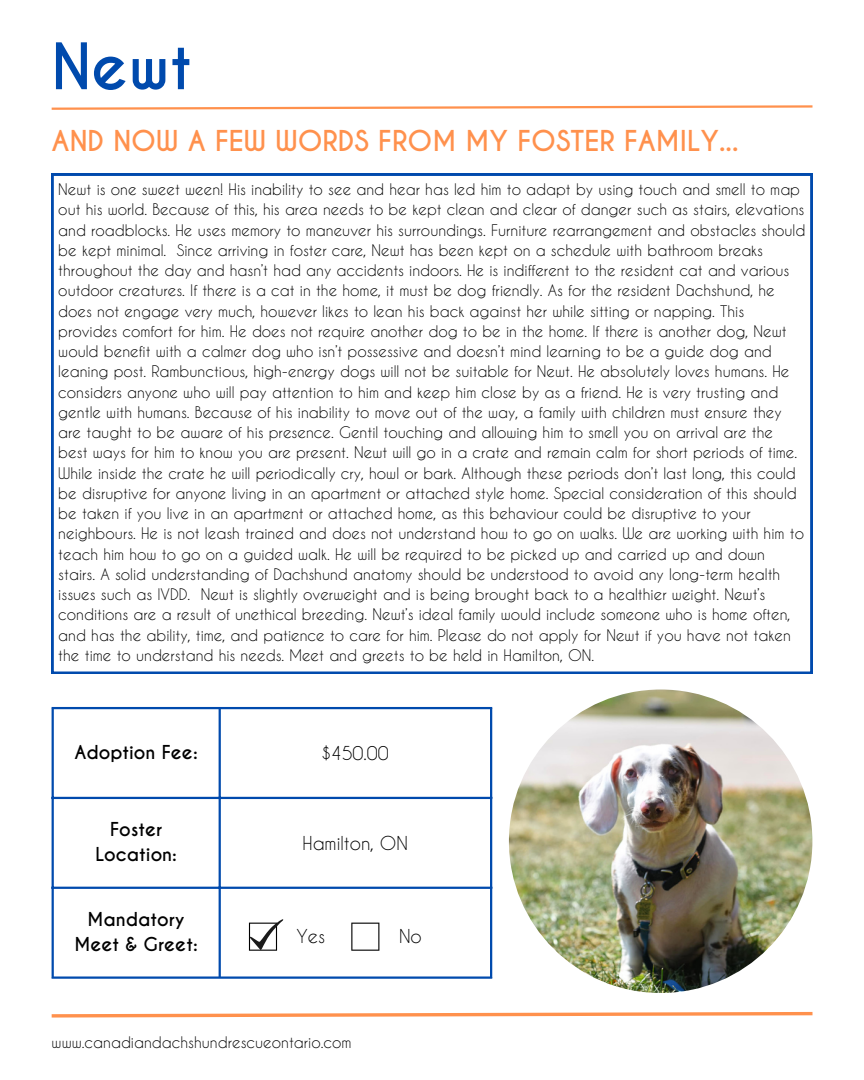
<style>
.page{position:relative;width:864px;height:1080px;background:#fff}
.page>*{position:absolute;margin:0;border:0;box-sizing:border-box;transform-origin:0 0}
.t1{font:700 60px "Caviar Dreams";color:#004aad}
.t2{font:700 27px "Caviar Dreams";color:#ff914d}
.t3{font:700 18px/24.8px "Caviar Dreams";color:#000;text-align:center}
.t4{font:18px "Caviar Dreams";color:#000}
.t5{font:15px/20.2px "Caviar Dreams";color:#000}
</style>
<div class="page">
<svg style="left:51px;top:105px;width:762px;height:5px"></svg>
<svg style="left:51px;top:1011px;width:762px;height:7px"></svg>
<svg style="left:52px;top:174px;width:760px;height:499px"></svg>
<img style="left:509px;top:690px;width:303px;height:303px;border-radius:50%">
<hr style="left:52px;top:709px;width:2px;height:267px;background:#004aad">
<hr style="left:219px;top:709px;width:2px;height:267px;background:#004aad">
<hr style="left:490px;top:709px;width:2px;height:267px;background:#004aad">
<hr style="left:52px;top:707px;width:440px;height:2px;background:#004aad">
<hr style="left:52px;top:797px;width:440px;height:2px;background:#004aad">
<hr style="left:52px;top:887px;width:440px;height:2px;background:#004aad">
<hr style="left:52px;top:976px;width:440px;height:3px;background:#004aad">
<svg style="left:351px;top:923px;width:28px;height:28px"></svg>
<svg style="left:249px;top:919px;width:35px;height:32px"></svg>
<p class="t1" style="left:52px;top:30px;width:142px">Newt</p>
<p class="t2" style="left:52px;top:125px;width:688px">AND NOW A FEW WORDS FROM MY FOSTER FAMILY...</p>
<p class="t5" style="left:58px;top:179px;width:749px">Newt is one sweet ween! His inability to see and hear has led him to adapt by using touch and smell to map out his world. Because of this, his area needs to be kept clean and clear of danger such as stairs, elevations and roadblocks. He uses memory to maneuver his surroundings. Furniture rearrangement and obstacles should be kept minimal. Since arriving in foster care, Newt has been kept on a schedule with bathroom breaks throughout the day and hasn’t had any accidents indoors. He is indifferent to the resident cat and various outdoor creatures. If there is a cat in the home, it must be dog friendly. As for the resident Dachshund, he does not engage very much, however likes to lean his back against her while sitting or napping. This provides comfort for him. He does not require another dog to be in the home. If there is another dog, Newt would benefit with a calmer dog who isn’t possessive and doesn’t mind learning to be a guide dog and leaning post. Rambunctious, high-energy dogs will not be suitable for Newt. He absolutely loves humans. He considers anyone who will pay attention to him and keep him close by as a friend. He is very trusting and gentle with humans. Because of his inability to move out of the way, a family with children must ensure they are taught to be aware of his presence. Gentil touching and allowing him to smell you on arrival are the best ways for him to know you are present. Newt will go in a crate and remain calm for short periods of time.<br>While inside the crate he will periodically cry, howl or bark. Although these periods don’t last long, this could be disruptive for anyone living in an apartment or attached style home. Special consideration of this should be taken if you live in an apartment or attached home, as this behaviour could be disruptive to your neighbours. He is not leash trained and does not understand how to go on walks. We are working with him to teach him how to go on a guided walk. He will be required to be picked up and carried up and down stairs. A solid understanding of Dachshund anatomy should be understood to avoid any long-term health issues such as IVDD. Newt is slightly overweight and is being brought back to a healthier weight. Newt’s conditions are a result of unethical breeding. Newt’s ideal family would include someone who is home often, and has the ability, time, and patience to care for him. Please do not apply for Newt if you have not taken the time to understand his needs. Meet and greets to be held in Hamilton, ON.</p>
<p class="t3" style="left:74px;top:740px;width:125px">Adoption Fee:</p>
<p class="t4" style="left:322px;top:742px;width:69px">$450.00</p>
<p class="t3" style="left:95px;top:818px;width:83px">Foster<br>Location:</p>
<p class="t3" style="left:75px;top:907px;width:125px">Mandatory<br>Meet &amp; Greet:</p>
<p class="t4" style="left:303px;top:832px;width:107px">Hamilton, ON</p>
<p class="t4" style="left:297px;top:926px;width:30px">Yes</p>
<p class="t4" style="left:399px;top:926px;width:24px">No</p>
<p class="t5" style="left:52px;top:1032px;width:301px">www.canadiandachshundrescueontario.com</p>
</div>
